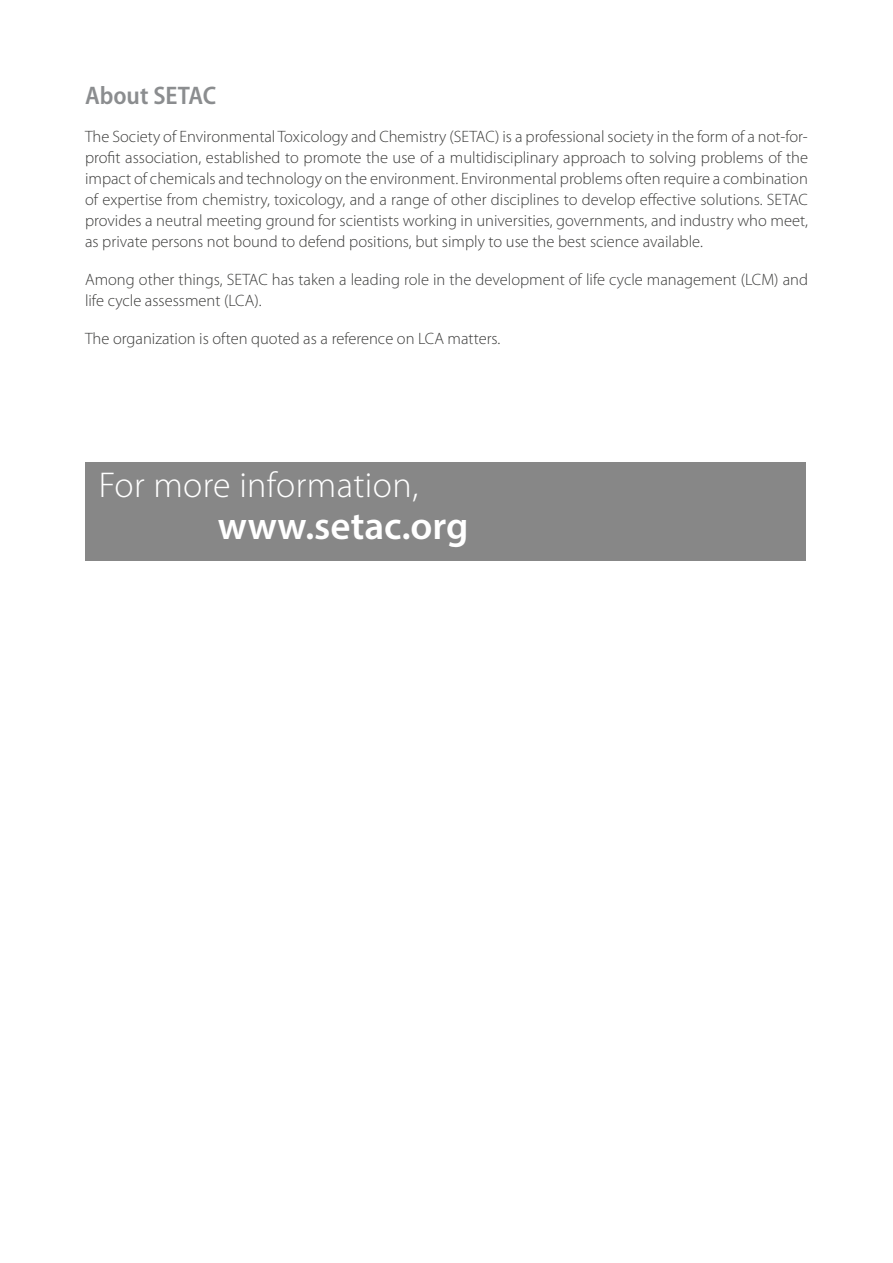
<style>
.page{position:relative;width:893px;height:1263px;background:#fff}
.page>*{position:absolute;margin:0;border:0;box-sizing:border-box;transform-origin:0 0}
.t1{font:600 39px "Myriad Pro";color:#fff}
.t2{font:300 36px "Myriad Pro";letter-spacing:.01em;color:#fff}
.t3{font:600 semi-condensed 25.5px "Myriad Pro";color:#8b8d8f}
.t4{font:300 16.5px/21px "Myriad Pro";color:#3c3c3b;text-align:justify}
</style>
<div class="page">
<div style="left:85px;top:462px;width:720px;height:98px;background:#878787"></div>
<h3 class="t3" style="left:85px;top:82px;width:133px">About SETAC</h3>
<p class="t4" style="left:85px;top:126px;width:724px">The Society of Environmental Toxicology and Chemistry (SETAC) is a professional society in the form of a not-for&shy;profit association, established to promote the use of a multidisciplinary approach to solving problems of the impact of chemicals and technology on the environment. Environmental problems often require a combination of expertise from chemistry, toxicology, and a range of other disciplines to develop effective solutions. SETAC provides a neutral meeting ground for scientists working in universities, governments, and industry who meet, as private persons not bound to defend positions, but simply to use the best science available.</p>
<p class="t4" style="left:85px;top:269px;width:724px">Among other things, SETAC has taken a leading role in the development of life cycle management (LCM) and life cycle assessment (LCA).</p>
<p class="t4" style="left:85px;top:329px;width:417px">The organization is often quoted as a reference on LCA matters.</p>
<h2 class="t2" style="left:99px;top:465px;width:321px">For more information,</h2>
<h1 class="t1" style="left:218px;top:501px;width:252px">www.setac.org</h1>
</div>
